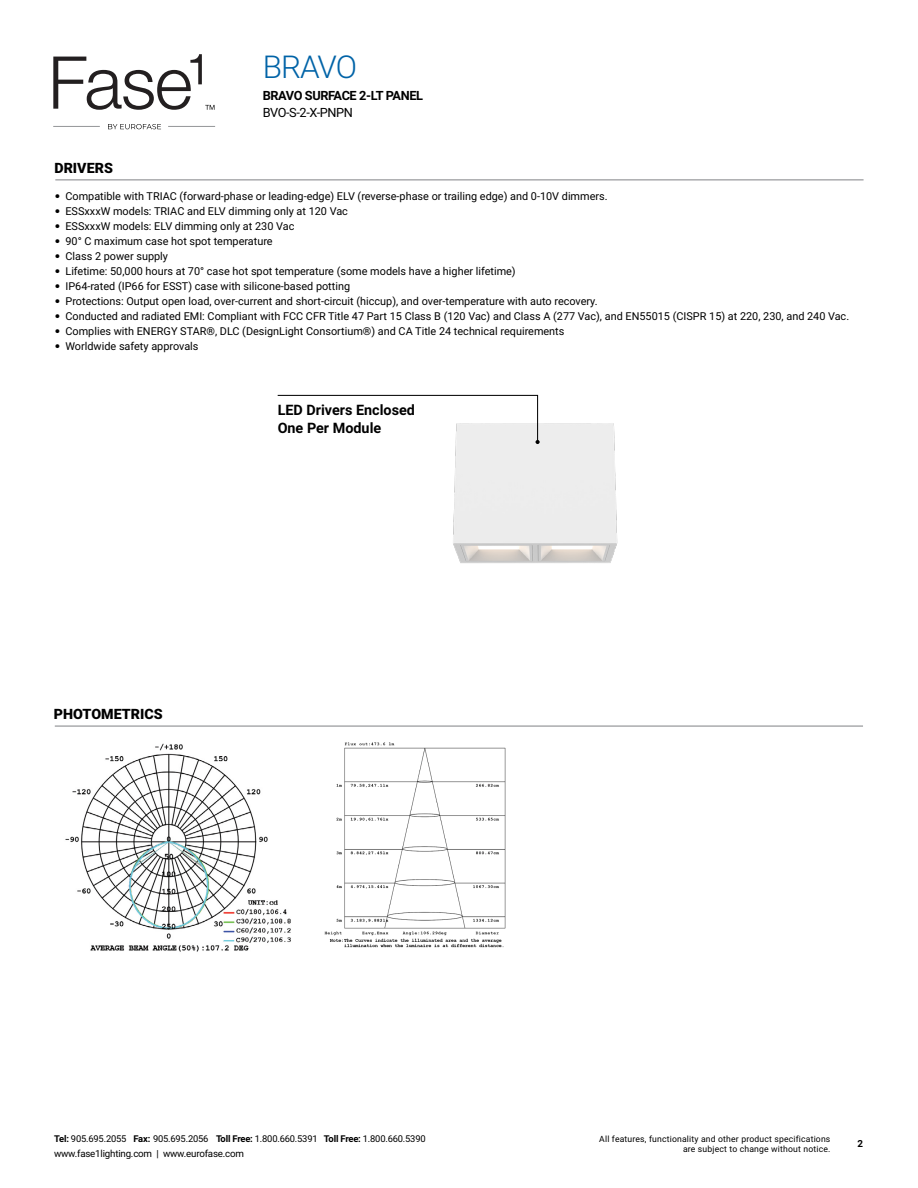
<style>
.page{position:relative;width:918px;height:1188px;background:#fff}
.page>*{position:absolute;margin:0;border:0;box-sizing:border-box;transform-origin:0 0}
.t1{font:300 31.5px "Roboto";letter-spacing:-.035em;color:#0063a7}
.t2{font:700 14.4px/18.5px "Roboto";color:#000}
.t3{font:900 14.25px "Roboto";color:#000}
.t4{font:700 12.75px "Roboto";letter-spacing:-.03em;color:#000}
.t5{font:12.75px "Roboto";letter-spacing:-.03em;color:#000}
.t6{font:10.8px "Roboto";color:#000}
.t7{font:9.75px "Roboto";letter-spacing:-.02em;color:#000}
.t8{font:700 9.75px "Roboto";color:#000}
.t9{font:9.3px "Roboto";letter-spacing:-.02em;color:#000}
.t10{font:8.7px/10.5px "Roboto";letter-spacing:.02em;color:#000;text-align:right}
.s1{font-family:"Avenir LT Std"}
.s2{font-weight:700}
</style>
<div class="page">
<svg style="left:53px;top:54px;width:162px;height:56px"></svg>
<hr style="left:53px;top:126px;width:47px;height:1px;background:#939598">
<hr style="left:168px;top:126px;width:47px;height:1px;background:#939598">
<svg style="left:108px;top:124px;width:53px;height:5px"></svg>
<hr style="left:55px;top:180px;width:809px;height:1px;background:#808285">
<img style="left:453px;top:423px;width:165px;height:140px">
<svg style="left:277px;top:394px;width:263px;height:50px"></svg>
<img style="left:65px;top:743px;width:226px;height:209px">
<img style="left:324px;top:742px;width:182px;height:206px">
<hr style="left:55px;top:726px;width:808px;height:1px;background:#808285">
<h1 class="t1" style="left:263px;top:44px;width:96px">BRAVO</h1>
<p class="t4" style="left:263px;top:87px;width:162px">BRAVO SURFACE 2-LT PANEL</p>
<p class="t5" style="left:263px;top:103px;width:92px">BVO-S-2-X-PNPN</p>
<h3 class="t3" style="left:54px;top:158px;width:60px">DRIVERS</h3>
<p class="t6" style="left:55px;top:188px;width:554px"><span class="s1">•</span> Compatible with TRIAC (forward-phase or leading-edge) ELV (reverse-phase or trailing edge) and 0-10V dimmers.</p>
<p class="t6" style="left:55px;top:203px;width:294px"><span class="s1">•</span> ESSxxxW models: TRIAC and ELV dimming only at 120 Vac</p>
<p class="t6" style="left:55px;top:218px;width:241px"><span class="s1">•</span> ESSxxxW models: ELV dimming only at 230 Vac</p>
<p class="t6" style="left:55px;top:233px;width:219px"><span class="s1">•</span> 90° C maximum case hot spot temperature</p>
<p class="t6" style="left:55px;top:248px;width:115px"><span class="s1">•</span> Class 2 power supply</p>
<p class="t6" style="left:55px;top:263px;width:462px"><span class="s1">•</span> Lifetime: 50,000 hours at 70° case hot spot temperature (some models have a higher lifetime)</p>
<p class="t6" style="left:55px;top:278px;width:297px"><span class="s1">•</span> IP64-rated (IP66 for ESST) case with silicone-based potting</p>
<p class="t6" style="left:55px;top:293px;width:544px"><span class="s1">•</span> Protections: Output open load, over-current and short-circuit (hiccup), and over-temperature with auto recovery.</p>
<p class="t6" style="left:55px;top:308px;width:796px"><span class="s1">•</span> Conducted and radiated EMI: Compliant with FCC CFR Title 47 Part 15 Class B (120 Vac) and Class A (277 Vac), and EN55015 (CISPR 15) at 220, 230, and 240 Vac.</p>
<p class="t6" style="left:55px;top:323px;width:511px"><span class="s1">•</span> Complies with ENERGY STAR®, DLC (DesignLight Consortium®) and CA Title 24 technical requirements</p>
<p class="t6" style="left:55px;top:338px;width:145px"><span class="s1">•</span> Worldwide safety approvals</p>
<h3 class="t3" style="left:54px;top:704px;width:110px">PHOTOMETRICS</h3>
<h2 class="t2" style="left:278px;top:400px;width:139px">LED Drivers Enclosed<br>One Per Module</h2>
<p class="t9" style="left:54px;top:1132px;width:373px"><span class="s2">Tel:</span> 905.695.2055 <span class="s2">Fax:</span> 905.695.2056 <span class="s2">Toll Free:</span> 1.800.660.5391 <span class="s2">Toll Free:</span> 1.800.660.5390</p>
<p class="t7" style="left:54px;top:1146px;width:192px">www.fase1lighting.com | www.eurofase.com</p>
<p class="t10" style="left:599px;top:1133px;width:233px">All features, functionality and other product specifications are subject to change without notice.</p>
<p class="t8" style="left:857px;top:1136px;width:7px">2</p>
</div>
